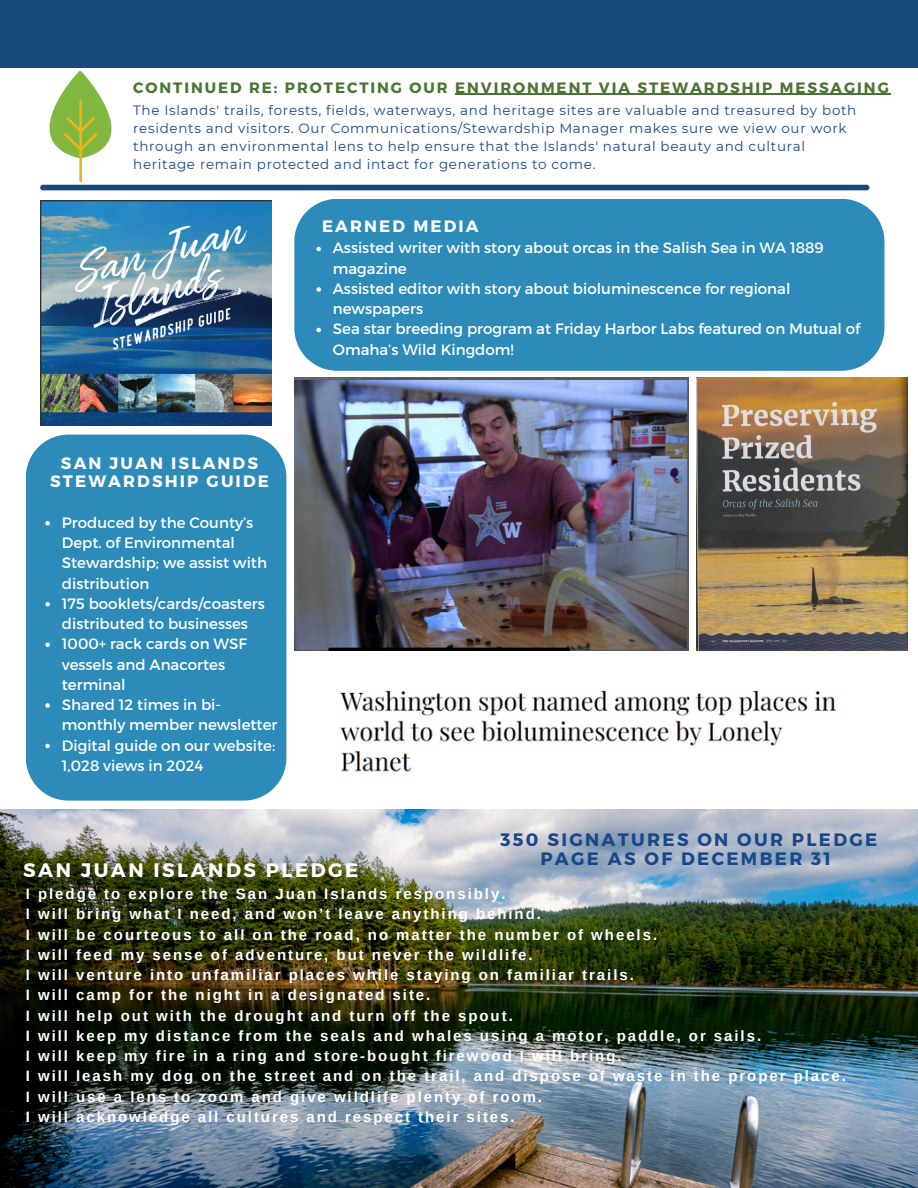
<style>
.page{position:relative;width:918px;height:1188px;background:#fff}
.page>*{position:absolute;margin:0;border:0;box-sizing:border-box;transform-origin:0 0}
.t1{font:700 19.5px "Montserrat";letter-spacing:.13em;color:#fff}
.t2{font:700 18px/19.2px "Montserrat";letter-spacing:.13em;color:#1a4789;text-align:center}
.t3{font:700 16.5px/18px "Montserrat";letter-spacing:.13em;color:#fff;text-align:center}
.t4{font:700 15px/20.2px "Arimo";letter-spacing:.13em;color:#fff}
.t5{font:15px/20.2px "Montserrat";color:#fff}
.t6{font:700 15px "Montserrat";letter-spacing:.13em;color:#4c7335}
.t7{font:13.5px/18px "Montserrat";letter-spacing:.05em;color:#1a4789}
</style>
<div class="page">
<div style="left:0;top:0;width:918px;height:68px;background:#174a7c"></div>
<svg style="left:50px;top:71px;width:61px;height:111px"></svg>
<div style="left:43px;top:185px;width:824px;height:5px;background:#174a7c"></div>
<div style="left:26px;top:435px;width:260px;height:366px;background:#2d8bba"></div>
<img style="left:40px;top:201px;width:232px;height:225px">
<div style="left:294px;top:199px;width:590px;height:172px;background:#2d8bba"></div>
<img style="left:0;top:810px;width:918px;height:378px">
<img style="left:294px;top:378px;width:395px;height:272px">
<img style="left:697px;top:378px;width:210px;height:272px">
<img style="left:339px;top:690px;width:498px;height:82px">
<hr style="left:455px;top:94px;width:436px;height:1px;background:#4c7335">
<svg style="left:45px;top:521px;width:5px;height:5px"></svg>
<svg style="left:45px;top:602px;width:5px;height:5px"></svg>
<svg style="left:45px;top:643px;width:5px;height:4px"></svg>
<svg style="left:45px;top:703px;width:5px;height:5px"></svg>
<svg style="left:45px;top:744px;width:5px;height:4px"></svg>
<svg style="left:316px;top:247px;width:5px;height:4px"></svg>
<svg style="left:316px;top:287px;width:5px;height:5px"></svg>
<svg style="left:316px;top:328px;width:5px;height:4px"></svg>
<p class="t6" style="left:133px;top:78px;width:757px">CONTINUED RE: PROTECTING OUR ENVIRONMENT VIA STEWARDSHIP MESSAGING</p>
<p class="t7" style="left:133px;top:102px;width:725px">The Islands' trails, forests, fields, waterways, and heritage sites are valuable and treasured by both residents and visitors. Our Communications/Stewardship Manager makes sure we view our work through an environmental lens to help ensure that the Islands' natural beauty and cultural heritage remain protected and intact for generations to come.</p>
<p class="t3" style="left:50px;top:453px;width:220px">SAN JUAN ISLANDS<br>STEWARDSHIP GUIDE</p>
<p class="t5" style="left:62px;top:512px;width:207px">Produced by the County’s<br>Dept. of Environmental<br>Stewardship; we assist with distribution</p>
<h2 class="t5" style="left:62px;top:593px;width:205px">175 booklets/cards/coasters distributed to businesses</h2>
<p class="t5" style="left:62px;top:633px;width:187px">1000+ rack cards on WSF vessels and Anacortes terminal</p>
<p class="t5" style="left:62px;top:694px;width:217px">Shared 12 times in bi&shy;monthly member newsletter</p>
<p class="t5" style="left:62px;top:734px;width:215px">Digital guide on our website:<br>1,028 views in 2024</p>
<p class="t3" style="left:322px;top:216px;width:158px">EARNED MEDIA</p>
<h2 class="t5" style="left:333px;top:237px;width:492px">Assisted writer with story about orcas in the Salish Sea in WA 1889 magazine</h2>
<p class="t5" style="left:333px;top:278px;width:459px">Assisted editor with story about bioluminescence for regional newspapers</p>
<p class="t5" style="left:333px;top:318px;width:529px">Sea star breeding program at Friday Harbor Labs featured on Mutual of<br>Omaha’s Wild Kingdom!</p>
<p class="t2" style="left:501px;top:829px;width:378px">350 SIGNATURES ON OUR PLEDGE<br>PAGE AS OF DECEMBER 31</p>
<p class="t4" style="left:26px;top:884px;width:822px">I pledge to explore the San Juan Islands responsibly.<br>I will bring what I need, and won’t leave anything behind.<br>I will be courteous to all on the road, no matter the number of wheels.<br>I will feed my sense of adventure, but never the wildlife.<br>I will venture into unfamiliar places while staying on familiar trails.<br>I will camp for the night in a designated site.<br>I will help out with the drought and turn off the spout.<br>I will keep my distance from the seals and whales using a motor, paddle, or sails.<br>I will keep my fire in a ring and store-bought firewood I will bring.<br>I will leash my dog on the street and on the trail, and dispose of waste in the proper place.<br>I will use a lens to zoom and give wildlife plenty of room.<br>I will acknowledge all cultures and respect their sites.</p>
<h2 class="t1" style="left:23px;top:857px;width:337px">SAN JUAN ISLANDS PLEDGE</h2>
</div>
